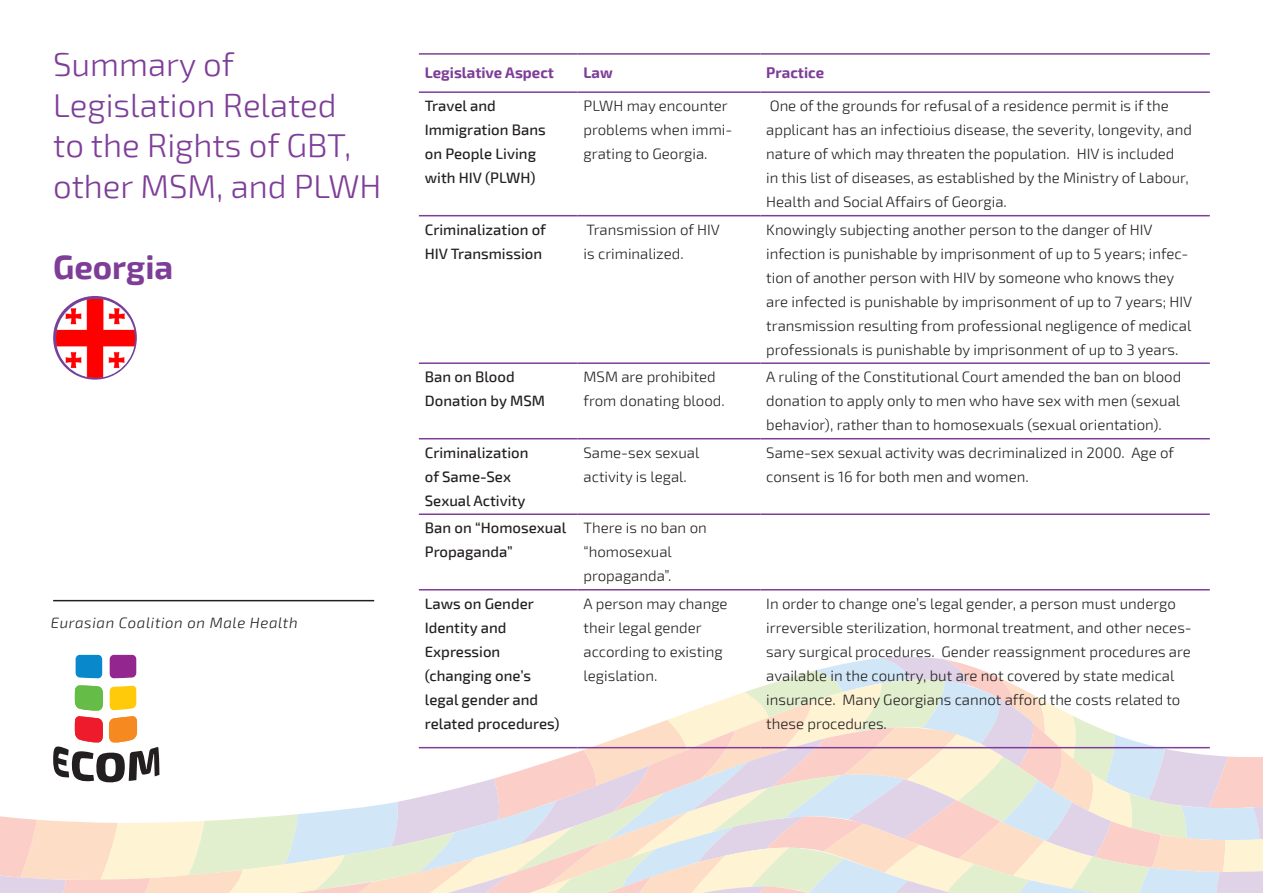
<style>
.page{position:relative;width:1263px;height:893px;background:#fff}
.page>*{position:absolute;margin:0;border:0;box-sizing:border-box;transform-origin:0 0}
.Pealkiri_2{font:300 33px/40.5px "Exo 2";color:#7e3e98}
.Pealkiri_2-2{font:700 33px "Exo 2";color:#7e3e98}
.Body_taande_ja_vahet{font:300 15px/24px "Exo 2";color:#231f20}
.Tabel_3{font:500 15px/24px "Exo 2";color:#231f20}
.Tabel2{font:300 15px/24px "Exo 2";color:#231f20}
.t1{font:italic 300 15px "Exo 2";letter-spacing:.04em;color:#231f20}
.Tabel1{font:700 15px "Exo 2";color:#7e3e98}
</style>
<div class="page">
<hr style="left:419px;top:215px;width:159px;height:1px;background:#7e3e98">
<hr style="left:578px;top:215px;width:182px;height:1px;background:#7e3e98">
<hr style="left:419px;top:362px;width:159px;height:2px;background:#7e3e98">
<hr style="left:578px;top:362px;width:182px;height:2px;background:#7e3e98">
<hr style="left:419px;top:438px;width:159px;height:1px;background:#7e3e98">
<hr style="left:578px;top:438px;width:182px;height:1px;background:#7e3e98">
<hr style="left:760px;top:438px;width:450px;height:1px;background:#7e3e98">
<hr style="left:419px;top:513px;width:159px;height:2px;background:#7e3e98">
<hr style="left:760px;top:513px;width:450px;height:2px;background:#7e3e98">
<hr style="left:578px;top:513px;width:182px;height:2px;background:#7e3e98">
<hr style="left:419px;top:589px;width:159px;height:1px;background:#7e3e98">
<hr style="left:578px;top:589px;width:182px;height:1px;background:#7e3e98">
<hr style="left:760px;top:589px;width:450px;height:1px;background:#7e3e98">
<hr style="left:419px;top:53px;width:159px;height:2px;background:#7e3e98">
<hr style="left:578px;top:53px;width:182px;height:2px;background:#7e3e98">
<hr style="left:760px;top:53px;width:450px;height:2px;background:#7e3e98">
<hr style="left:419px;top:91px;width:159px;height:2px;background:#7e3e98">
<hr style="left:578px;top:91px;width:182px;height:2px;background:#7e3e98">
<hr style="left:760px;top:91px;width:450px;height:2px;background:#7e3e98">
<hr style="left:760px;top:215px;width:450px;height:1px;background:#7e3e98">
<hr style="left:760px;top:362px;width:450px;height:2px;background:#7e3e98">
<svg style="left:0;top:655px;width:1263px;height:238px"></svg>
<hr style="left:53px;top:600px;width:321px;height:1px;background:#231f20">
<svg style="left:53px;top:296px;width:84px;height:84px"></svg>
<img style="left:56px;top:299px;width:79px;height:79px;border-radius:40px">
<p class="Pealkiri_2" style="left:53px;top:45px;width:330px">Summary of<br>Legislation Related<br>to the Rights of GBT, other MSM, and PLWH</p>
<p class="Pealkiri_2-2" style="left:53px;top:248px;width:122px">Georgia</p>
<p class="t1" style="left:51px;top:614px;width:248px">Eurasian Coalition on Male Health</p>
<p class="Tabel1" style="left:425px;top:64px;width:131px">Legislative Aspect</p>
<p class="Tabel1" style="left:584px;top:64px;width:31px">Law</p>
<p class="Tabel1" style="left:766px;top:64px;width:59px">Practice</p>
<p class="Tabel_3" style="left:425px;top:94px;width:123px">Travel and<br>Immigration Bans on People Living with HIV (PLWH)</p>
<p class="Tabel2" style="left:584px;top:94px;width:150px">PLWH may encounter problems when immi&shy;grating to Georgia.</p>
<p class="Body_taande_ja_vahet" style="left:766px;top:94px;width:427px">One of the grounds for refusal of a residence permit is if the applicant has an infectioius disease, the severity, longevity, and nature of which may threaten the population. HIV is included<br>in this list of diseases, as established by the Ministry of Labour, Health and Social Affairs of Georgia.</p>
<p class="Tabel_3" style="left:425px;top:217px;width:123px">Criminalization of<br>HIV Transmission</p>
<p class="Body_taande_ja_vahet" style="left:584px;top:217px;width:138px">Transmission of HIV is criminalized.</p>
<p class="Body_taande_ja_vahet" style="left:766px;top:217px;width:427px">Knowingly subjecting another person to the danger of HIV infection is punishable by imprisonment of up to 5 years; infec&shy;tion of another person with HIV by someone who knows they are infected is punishable by imprisonment of up to 7 years; HIV transmission resulting from professional negligence of medical professionals is punishable by imprisonment of up to 3 years.</p>
<p class="Tabel_3" style="left:425px;top:365px;width:122px">Ban on Blood<br>Donation by MSM</p>
<p class="Body_taande_ja_vahet" style="left:584px;top:365px;width:143px">MSM are prohibited from donating blood.</p>
<p class="Body_taande_ja_vahet" style="left:766px;top:365px;width:416px;text-align:justify">A ruling of the Constitutional Court amended the ban on blood donation to apply only to men who have sex with men (sexual behavior), rather than to homosexuals (sexual orientation).</p>
<p class="Tabel_3" style="left:425px;top:440px;width:105px">Criminalization of Same-Sex<br>Sexual Activity</p>
<p class="Body_taande_ja_vahet" style="left:584px;top:441px;width:117px">Same-sex sexual activity is legal.</p>
<p class="Body_taande_ja_vahet" style="left:766px;top:441px;width:409px">Same-sex sexual activity was decriminalized in 2000. Age of consent is 16 for both men and women.</p>
<p class="Tabel_3" style="left:425px;top:516px;width:143px">Ban on “Homosexual<br>Propaganda”</p>
<p class="Body_taande_ja_vahet" style="left:584px;top:516px;width:125px">There is no ban on “homosexual propaganda”.</p>
<p class="Tabel_3" style="left:425px;top:592px;width:136px">Laws on Gender<br>Identity and<br>Expression (changing one’s legal gender and related procedures)</p>
<p class="Body_taande_ja_vahet" style="left:584px;top:592px;width:146px">A person may change their legal gender according to existing legislation.</p>
<p class="Body_taande_ja_vahet" style="left:766px;top:592px;width:427px">In order to change one’s legal gender, a person must undergo irreversible sterilization, hormonal treatment, and other neces&shy;sary surgical procedures. Gender reassignment procedures are available in the country, but are not covered by state medical insurance. Many Georgians cannot afford the costs related to these procedures.</p>
</div>
